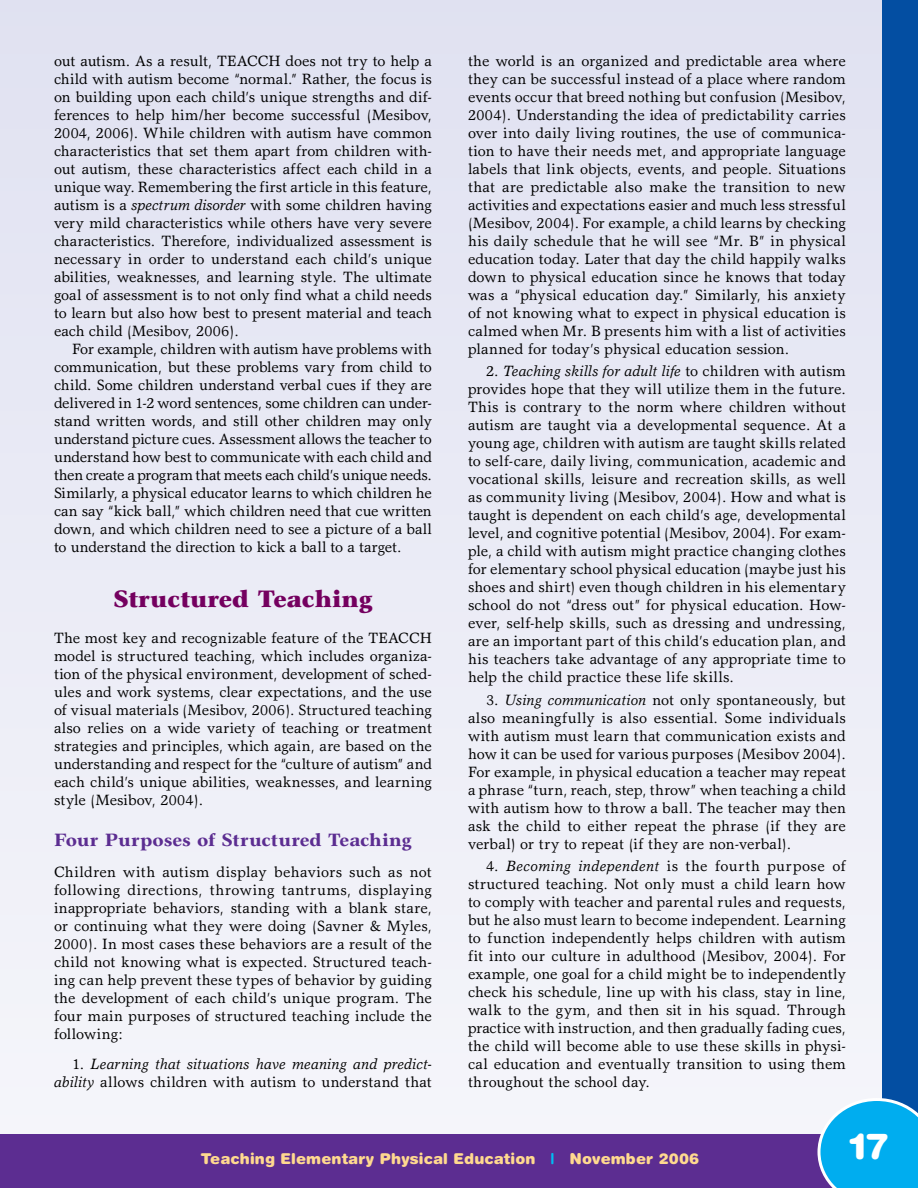
<style>
.page{position:relative;width:918px;height:1188px;background:#fff}
.page>*{position:absolute;margin:0;border:0;box-sizing:border-box;transform-origin:0 0}
.t1{font:900 36px "Helvetica Rounded";color:#fff}
.t2{font:900 24px "Garth Graphic";color:#74005f}
.t3{font:800 18px "Garth Graphic";letter-spacing:.005em;color:#5c2d91}
.t4{font:15px/18px "Garth Graphic";color:#000;text-align:justify}
.t5{font:italic 15px/18px "Garth Graphic";letter-spacing:.01em;color:#000;text-align:right}
.t6{font:900 15px "Helvetica Rounded";letter-spacing:.01em;color:#ffd98f}
.s1{font-style:italic}
.s2{font-style:normal}
.s3{color:#00bdf2}
</style>
<div class="page">
<div style="left:882px;top:0;width:36px;height:1188px;background:#034ea2"></div>
<div style="left:0;top:1134px;width:918px;height:54px;background:#5c2d91"></div>
<svg style="left:818px;top:1098px;width:100px;height:90px"></svg>
<div style="left:881px;top:1151px;width:37px;height:37px;background:#00adef"></div>
<p class="t4" style="left:54px;top:52px;width:380px">out autism. As a result, TEACCH does not try to help a child with autism become “normal.” Rather, the focus is on building upon each child’s unique strengths and dif&shy;ferences to help him/her become successful (Mesibov, 2004, 2006). While children with autism have common characteristics that set them apart from children with&shy;out autism, these characteristics affect each child in a unique way. Remembering the first article in this feature, autism is a <span class="s1">spectrum disorder</span> with some children having very mild characteristics while others have very severe characteristics. Therefore, individualized assessment is necessary in order to understand each child’s unique abilities, weaknesses, and learning style. The ultimate goal of assessment is to not only find what a child needs to learn but also how best to present material and teach each child (Mesibov, 2006).</p>
<p class="t4" style="left:54px;top:340px;width:380px;text-indent:18px">For example, children with autism have problems with communication, but these problems vary from child to child. Some children understand verbal cues if they are delivered in 1-2 word sentences, some children can under&shy;stand written words, and still other children may only understand picture cues. Assessment allows the teacher to understand how best to communicate with each child and then create a program that meets each child’s unique needs.<br>Similarly, a physical educator learns to which children he can say “kick ball,” which children need that cue written down, and which children need to see a picture of a ball to understand the direction to kick a ball to a target.</p>
<h2 class="t2" style="left:113px;top:584px;width:261px">Structured Teaching</h2>
<p class="t4" style="left:54px;top:629px;width:380px">The most key and recognizable feature of the TEACCH model is structured teaching, which includes organiza&shy;tion of the physical environment, development of sched&shy;ules and work systems, clear expectations, and the use of visual materials (Mesibov, 2006). Structured teaching also relies on a wide variety of teaching or treatment strategies and principles, which again, are based on the understanding and respect for the “culture of autism” and each child’s unique abilities, weaknesses, and learning style (Mesibov, 2004).</p>
<p class="t3" style="left:54px;top:829px;width:359px">Four Purposes of Structured Teaching</p>
<p class="t4" style="left:54px;top:863px;width:380px">Children with autism display behaviors such as not following directions, throwing tantrums, displaying inappropriate behaviors, standing with a blank stare, or continuing what they were doing (Savner &amp; Myles, 2000). In most cases these behaviors are a result of the child not knowing what is expected. Structured teach&shy;ing can help prevent these types of behavior by guiding the development of each child’s unique program. The four main purposes of structured teaching include the following:</p>
<p class="t5" style="left:54px;top:1055px;width:380px"><span class="s2">1.</span> Learning that situations have meaning and predict&shy;ability <span class="s2">allows children with autism to understand that</span></p>
<p class="t4" style="left:468px;top:52px;width:380px">the world is an organized and predictable area where they can be successful instead of a place where random events occur that breed nothing but confusion (Mesibov, 2004). Understanding the idea of predictability carries over into daily living routines, the use of communica&shy;tion to have their needs met, and appropriate language labels that link objects, events, and people. Situations that are predictable also make the transition to new activities and expectations easier and much less stressful (Mesibov, 2004). For example, a child learns by checking his daily schedule that he will see “Mr. B” in physical education today. Later that day the child happily walks down to physical education since he knows that today was a “physical education day.” Similarly, his anxiety of not knowing what to expect in physical education is calmed when Mr. B presents him with a list of activities planned for today’s physical education session.</p>
<p class="t4" style="left:468px;top:362px;width:380px;text-indent:18px">2. <span class="s1">Teaching skills for adult life</span> to children with autism provides hope that they will utilize them in the future.<br>This is contrary to the norm where children without autism are taught via a developmental sequence. At a young age, children with autism are taught skills related to self-care, daily living, communication, academic and vocational skills, leisure and recreation skills, as well as community living (Mesibov, 2004). How and what is taught is dependent on each child’s age, developmental level, and cognitive potential (Mesibov, 2004). For exam&shy;ple, a child with autism might practice changing clothes for elementary school physical education (maybe just his shoes and shirt) even though children in his elementary school do not “dress out” for physical education. How&shy;ever, self-help skills, such as dressing and undressing, are an important part of this child’s education plan, and his teachers take advantage of any appropriate time to help the child practice these life skills.</p>
<p class="t4" style="left:468px;top:691px;width:380px;text-indent:18px">3. <span class="s1">Using communication</span> not only spontaneously, but also meaningfully is also essential. Some individuals with autism must learn that communication exists and how it can be used for various purposes (Mesibov 2004).<br>For example, in physical education a teacher may repeat a phrase “turn, reach, step, throw” when teaching a child with autism how to throw a ball. The teacher may then ask the child to either repeat the phrase (if they are verbal) or try to repeat (if they are non-verbal).</p>
<p class="t4" style="left:468px;top:857px;width:380px;text-indent:18px">4. <span class="s1">Becoming independent</span> is the fourth purpose of structured teaching. Not only must a child learn how to comply with teacher and parental rules and requests, but he also must learn to become independent. Learning to function independently helps children with autism fit into our culture in adulthood (Mesibov, 2004). For example, one goal for a child might be to independently check his schedule, line up with his class, stay in line, walk to the gym, and then sit in his squad. Through practice with instruction, and then gradually fading cues, the child will become able to use these skills in physi&shy;cal education and eventually transition to using them throughout the school day.</p>
<p class="t6" style="left:201px;top:1149px;width:355px">Teaching Elementary Physical Education <span class="s3">|</span></p>
<p class="t6" style="left:569px;top:1149px;width:131px">November 2006</p>
<h1 class="t1" style="left:849px;top:1123px;width:41px">17</h1>
</div>
